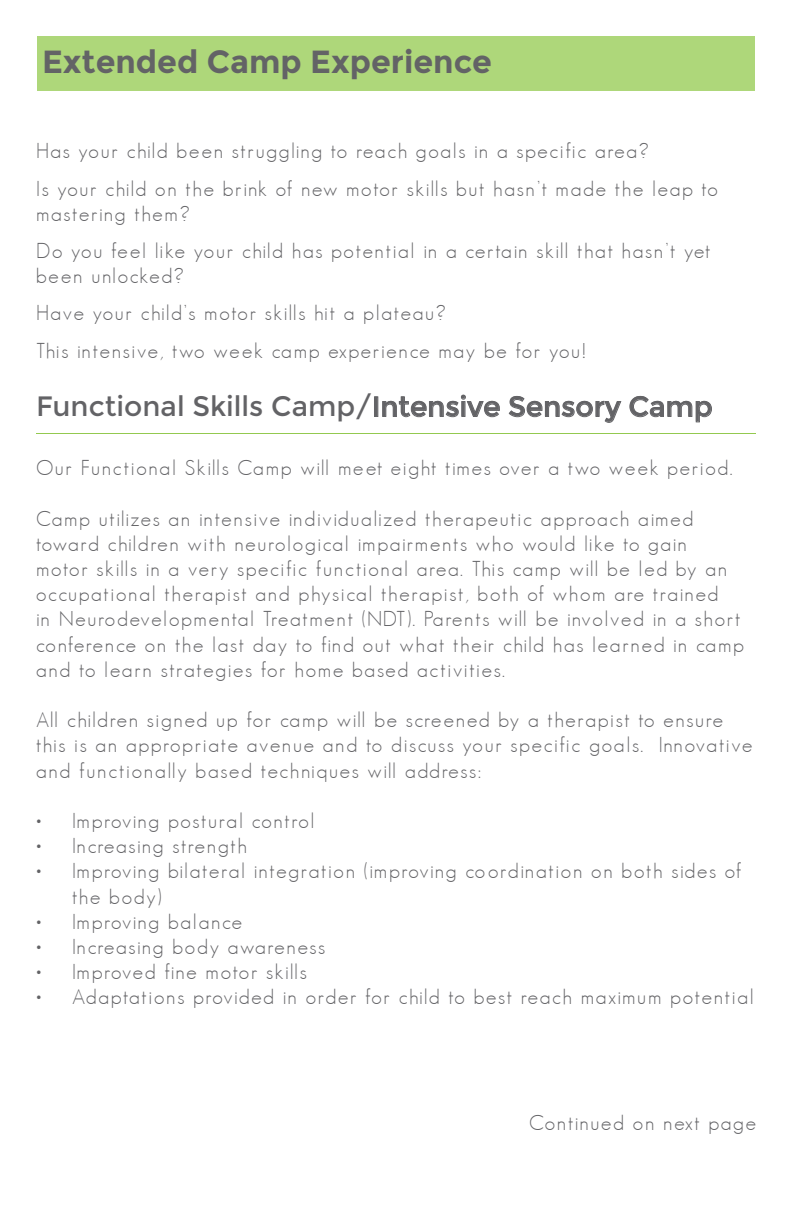
<style>
.page{position:relative;width:792px;height:1224px;background:#fff}
.page>*{position:absolute;margin:0;border:0;box-sizing:border-box;transform-origin:0 0}
.t1{font:700 32px "Montserrat";color:#636366}
.t2{font:28px "Montserrat";color:#636366}
.t3{font:300 21px/25.2px "Geosans";letter-spacing:.08em;color:#636366}
</style>
<div class="page">
<div style="left:374px;top:396px;width:4px;height:21px;border:1px solid #636366"></div>
<svg style="left:382px;top:394px;width:118px;height:24px"></svg>
<svg style="left:508px;top:396px;width:114px;height:27px"></svg>
<svg style="left:629px;top:396px;width:83px;height:27px"></svg>
<div style="left:37px;top:36px;width:718px;height:54px;background:#aed77a"></div>
<hr style="left:36px;top:433px;width:720px;height:1px;background:#93c94f">
<p class="t1" style="left:42px;top:43px;width:452px">Extended Camp Experience</p>
<p class="t3" style="left:36px;top:139px;width:614px">Has your child been struggling to reach goals in a specific area?</p>
<p class="t3" style="left:36px;top:176px;width:683px">Is your child on the brink of new motor skills but hasn’t made the leap to mastering them?</p>
<p class="t3" style="left:36px;top:238px;width:676px">Do you feel like your child has potential in a certain skill that hasn’t yet been unlocked?</p>
<p class="t3" style="left:36px;top:301px;width:411px">Have your child’s motor skills hit a plateau?</p>
<p class="t3" style="left:36px;top:338px;width:552px">This intensive, two week camp experience may be for you!</p>
<p class="t2" style="left:36px;top:390px;width:678px">Functional Skills Camp/Intensive Sensory Camp</p>
<p class="t3" style="left:36px;top:455px;width:698px">Our Functional Skills Camp will meet eight times over a two week period.</p>
<p class="t3" style="left:36px;top:506px;width:709px">Camp utilizes an intensive individualized therapeutic approach aimed toward children with neurological impairments who would like to gain motor skills in a very specific functional area. This camp will be led by an occupational therapist and physical therapist, both of whom are trained<br>in Neurodevelopmental Treatment (NDT). Parents will be involved in a short conference on the last day to find out what their child has learned in camp and to learn strategies for home based activities.</p>
<p class="t3" style="left:36px;top:707px;width:718px">All children signed up for camp will be screened by a therapist to ensure this is an appropriate avenue and to discuss your specific goals. Innovative and functionally based techniques will address:</p>
<p class="t3" style="left:36px;top:808px;width:280px">• Improving postural control</p>
<p class="t3" style="left:36px;top:833px;width:212px">• Increasing strength</p>
<p class="t3" style="left:72px;top:859px;width:671px;text-indent:-36px">• Improving bilateral integration (improving coordination on both sides of the body)</p>
<p class="t3" style="left:36px;top:909px;width:208px">• Improving balance</p>
<p class="t3" style="left:36px;top:934px;width:291px">• Increasing body awareness</p>
<p class="t3" style="left:36px;top:959px;width:272px">• Improved fine motor skills</p>
<p class="t3" style="left:36px;top:985px;width:719px">• Adaptations provided in order for child to best reach maximum potential</p>
<p class="t3" style="left:529px;top:1111px;width:228px">Continued on next page</p>
</div>
